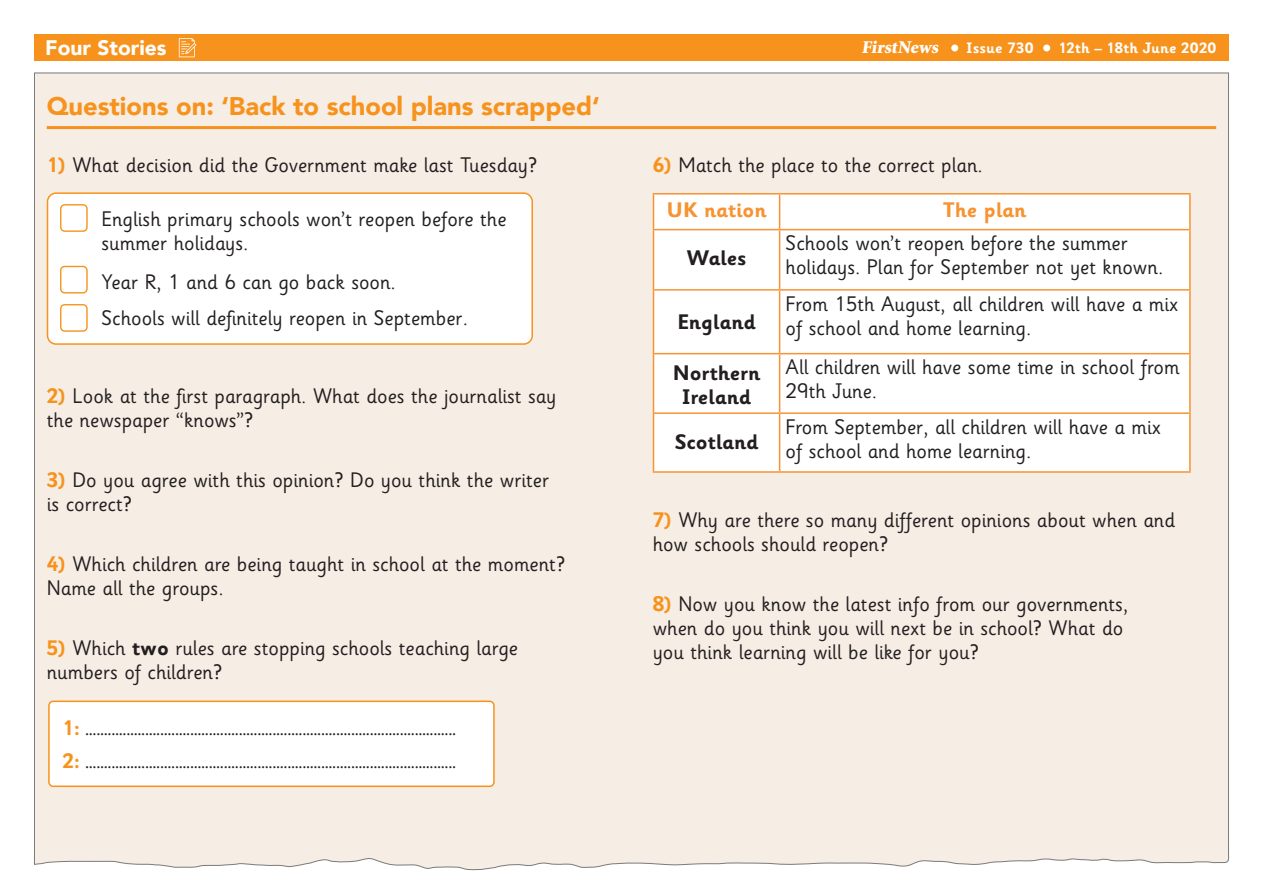
<style>
.page{position:relative;width:1263px;height:893px;background:#fff}
.page>*{position:absolute;margin:0;border:0;box-sizing:border-box;transform-origin:0 0}
.t1{font:900 25.5px "Avenir";color:#f7931d}
.Questions{font:21px/24px "Sassoon Infant Std";color:#231f20}
.Question_bubbles{font:21px/24px "Sassoon Infant Std";color:#231f20}
.Question_bubbles-2{font:700 21px/24px "Sassoon Infant Std";color:#231f20;text-align:center}
.Question_bubbles-3{font:700 21px "Sassoon Infant Std";color:#f79332}
.t2{font:900 21px "Avenir";color:#fff}
.t3{font:18px "Minion Pro";color:#231f20}
.t4{font:900 18px "Minion Std";color:#fff}
.t5{font:700 15px "Sassoon Infant Std";letter-spacing:.025em;color:#fff}
.s1{font-weight:700;color:#f7931d}
.s2{font-weight:700}
.s3{font-family:"Sassoon Infant Std";font-weight:700;font-size:21px;color:#f7931d}
</style>
<div class="page">
<div style="left:34px;top:72px;width:1195px;height:798px;background:#f6ede4"></div>
<div style="left:34px;top:34px;width:1195px;height:27px;background:#f7931d"></div>
<div style="left:951px;top:45px;width:7px;height:7px;background:#fff;border-radius:50%"></div>
<div style="left:1043px;top:45px;width:7px;height:7px;background:#fff;border-radius:50%"></div>
<svg style="left:179px;top:38px;width:17px;height:19px"></svg>
<hr style="left:47px;top:126px;width:1169px;height:3px;background:#f7931d">
<svg style="left:654px;top:195px;width:535px;height:276px"></svg>
<hr style="left:653px;top:193px;width:127px;height:2px;background:#f79332">
<hr style="left:653px;top:195px;width:1px;height:34px;background:#f79332">
<hr style="left:653px;top:414px;width:1px;height:57px;background:#f79332">
<hr style="left:653px;top:471px;width:127px;height:2px;background:#f79332">
<hr style="left:653px;top:229px;width:127px;height:1px;background:#f79332">
<hr style="left:653px;top:230px;width:1px;height:59px;background:#f79332">
<hr style="left:780px;top:229px;width:411px;height:1px;background:#f79332">
<hr style="left:653px;top:289px;width:127px;height:2px;background:#f79332">
<hr style="left:653px;top:291px;width:1px;height:62px;background:#f79332">
<hr style="left:780px;top:289px;width:411px;height:2px;background:#f79332">
<hr style="left:653px;top:353px;width:127px;height:1px;background:#f79332">
<hr style="left:653px;top:354px;width:1px;height:58px;background:#f79332">
<hr style="left:780px;top:353px;width:411px;height:1px;background:#f79332">
<hr style="left:653px;top:412px;width:127px;height:2px;background:#f79332">
<hr style="left:780px;top:412px;width:411px;height:2px;background:#f79332">
<hr style="left:780px;top:193px;width:411px;height:2px;background:#f79332">
<hr style="left:779px;top:195px;width:1px;height:34px;background:#f79332">
<hr style="left:1189px;top:195px;width:2px;height:34px;background:#f79332">
<hr style="left:779px;top:230px;width:1px;height:59px;background:#f79332">
<hr style="left:1189px;top:230px;width:2px;height:59px;background:#f79332">
<hr style="left:779px;top:291px;width:1px;height:62px;background:#f79332">
<hr style="left:1189px;top:291px;width:2px;height:62px;background:#f79332">
<hr style="left:779px;top:354px;width:1px;height:58px;background:#f79332">
<hr style="left:1189px;top:354px;width:2px;height:58px;background:#f79332">
<hr style="left:779px;top:414px;width:1px;height:57px;background:#f79332">
<hr style="left:1189px;top:414px;width:2px;height:57px;background:#f79332">
<hr style="left:780px;top:471px;width:411px;height:2px;background:#f79332">
<div style="left:49px;top:701px;width:445px;height:85px;background:#fff;border-radius:4px"></div>
<div style="left:48px;top:701px;width:447px;height:86px;border:2px solid #f7931d;border-radius:4px"></div>
<div style="left:48px;top:193px;width:484px;height:151px;background:#fff;border-radius:9px"></div>
<div style="left:47px;top:192px;width:486px;height:153px;border:2px solid #f7931d;border-radius:9px"></div>
<div style="left:60px;top:204px;width:28px;height:28px;border:1px solid #f7931d;border-radius:4px"></div>
<div style="left:60px;top:266px;width:28px;height:27px;border:1px solid #f7931d;border-radius:4px"></div>
<div style="left:60px;top:304px;width:28px;height:28px;border:1px solid #f7931d;border-radius:4px"></div>
<p class="t2" style="left:45px;top:30px;width:123px">Four Stories</p>
<p class="t4" style="left:861px;top:38px;width:81px">FirstNews</p>
<p class="t5" style="left:966px;top:39px;width:68px">Issue 730</p>
<p class="t5" style="left:1058px;top:39px;width:159px">12th – 18th June 2020</p>
<p class="t1" style="left:47px;top:84px;width:554px">Questions on: ‘Back to school plans scrapped‘</p>
<p class="Questions" style="left:47px;top:153px;width:492px"><span class="s1">1)</span> What decision did the Government make last Tuesday?</p>
<p class="Question_bubbles" style="left:101px;top:207px;width:407px">English primary schools won’t reopen before the summer holidays.</p>
<p class="Question_bubbles" style="left:101px;top:270px;width:296px">Year R, 1 and 6 can go back soon.</p>
<p class="Question_bubbles" style="left:101px;top:306px;width:368px">Schools will definitely reopen in September.</p>
<p class="Questions" style="left:47px;top:384px;width:511px"><span class="s1">2)</span> Look at the first paragraph. What does the journalist say the newspaper “knows”?</p>
<p class="Questions" style="left:47px;top:468px;width:504px"><span class="s1">3)</span> Do you agree with this opinion? Do you think the writer is correct?</p>
<p class="Questions" style="left:47px;top:552px;width:520px"><span class="s1">4)</span> Which children are being taught in school at the moment?<br>Name all the groups.</p>
<p class="Questions" style="left:47px;top:636px;width:473px"><span class="s1">5)</span> Which <span class="s2">two</span> rules are stopping schools teaching large numbers of children?</p>
<p class="t3" style="left:62px;top:717px;width:395px"><span class="s3">1:</span> ...................................................................................................</p>
<p class="t3" style="left:62px;top:750px;width:395px"><span class="s3">2:</span> ...................................................................................................</p>
<p class="Questions" style="left:653px;top:153px;width:332px"><span class="s1">6)</span> Match the place to the correct plan.</p>
<p class="Question_bubbles-3" style="left:667px;top:197px;width:101px">UK nation</p>
<p class="Question_bubbles-3" style="left:943px;top:197px;width:85px">The plan</p>
<p class="Question_bubbles-2" style="left:687px;top:246px;width:61px">Wales</p>
<p class="Question_bubbles" style="left:786px;top:232px;width:379px">Schools won’t reopen before the summer holidays. Plan for September not yet known.</p>
<p class="Question_bubbles-2" style="left:677px;top:310px;width:80px">England</p>
<p class="Question_bubbles" style="left:786px;top:292px;width:394px">From 15th August, all children will have a mix of school and home learning.</p>
<p class="Question_bubbles-2" style="left:673px;top:361px;width:89px">Northern<br>Ireland</p>
<p class="Question_bubbles" style="left:786px;top:356px;width:396px">All children will have some time in school from<br>29th June.</p>
<p class="Question_bubbles-2" style="left:675px;top:430px;width:85px">Scotland</p>
<p class="Question_bubbles" style="left:786px;top:415px;width:377px">From September, all children will have a mix of school and home learning.</p>
<p class="Questions" style="left:653px;top:508px;width:524px"><span class="s1">7)</span> Why are there so many different opinions about when and how schools should reopen?</p>
<p class="Questions" style="left:653px;top:592px;width:477px"><span class="s1">8)</span> Now you know the latest info from our governments, when do you think you will next be in school? What do you think learning will be like for you?</p>
</div>
